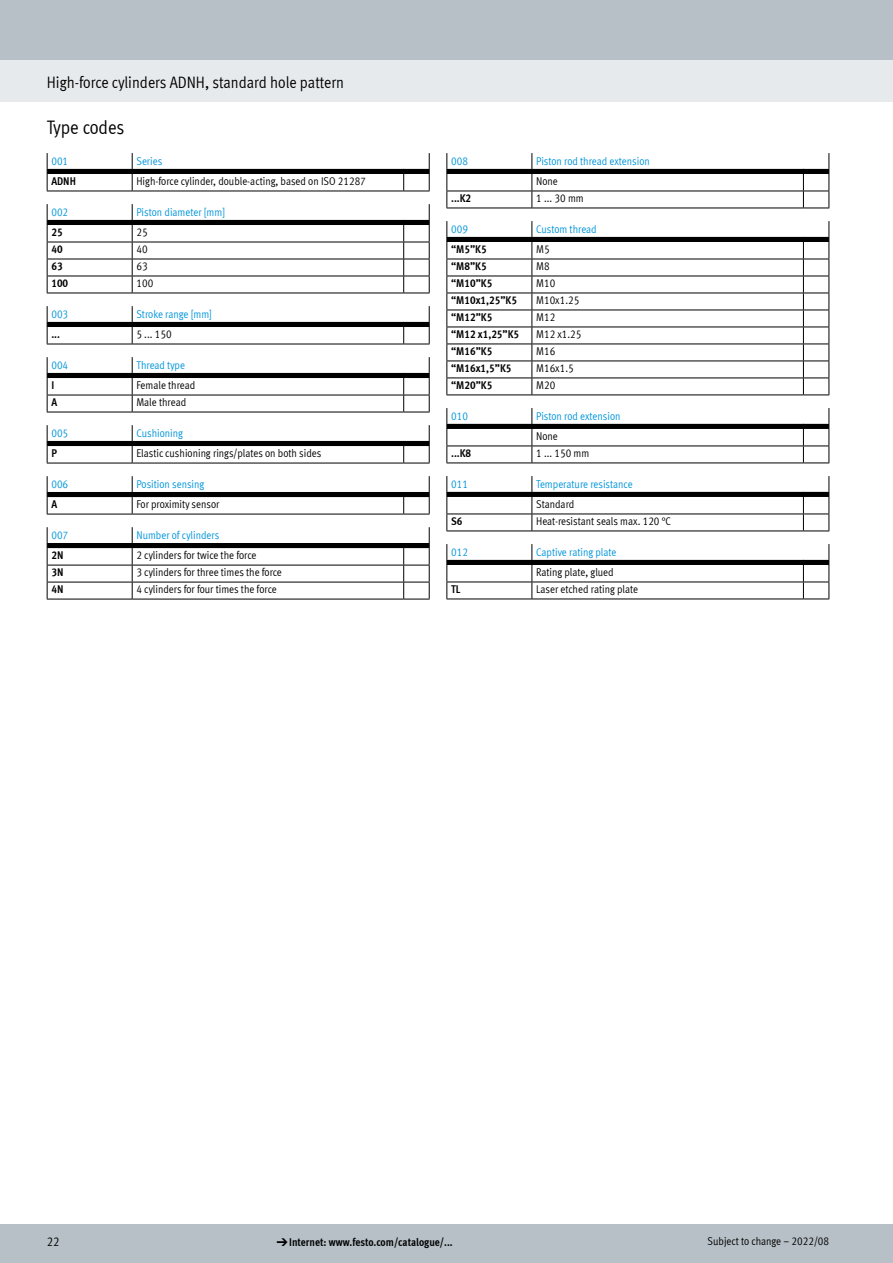
<style>
.page{position:relative;width:893px;height:1263px;background:#fff}
.page>*{position:absolute;margin:0;border:0;box-sizing:border-box;transform-origin:0 0}
.FES_title_section{font:19.5px "Meta Cond LF";color:#000}
.FES_title_family{font:16.5px "Meta Cond LF";color:#000}
.t1{font:12.75px "Meta Cond LF";color:#000}
.t2{font:11.25px "Meta Cond LF";color:#000}
.t3{font:11.25px/20.5px "Meta Cond LF";color:#0095db}
.t4{font:700 11.25px "Meta Cond LF";color:#000}
.s1{color:#000}
.s2{font-family:"Meto Pict 182";font-weight:400}
</style>
<div class="page">
<div style="left:0;top:1225px;width:893px;height:38px;background:#b6c0c6"></div>
<div style="left:0;top:60px;width:893px;height:42px;background:#e7eaec"></div>
<div style="left:0;top:0;width:893px;height:60px;background:#b6c0c6"></div>
<svg style="left:47px;top:153px;width:383px;height:39px"></svg>
<svg style="left:47px;top:204px;width:383px;height:90px"></svg>
<svg style="left:47px;top:306px;width:383px;height:39px"></svg>
<svg style="left:47px;top:357px;width:383px;height:56px"></svg>
<svg style="left:47px;top:425px;width:383px;height:39px"></svg>
<svg style="left:47px;top:476px;width:383px;height:39px"></svg>
<svg style="left:47px;top:527px;width:383px;height:73px"></svg>
<svg style="left:446px;top:153px;width:383px;height:56px"></svg>
<svg style="left:446px;top:221px;width:383px;height:174px"></svg>
<svg style="left:446px;top:408px;width:383px;height:56px"></svg>
<svg style="left:446px;top:476px;width:383px;height:56px"></svg>
<svg style="left:446px;top:544px;width:383px;height:56px"></svg>
<p class="FES_title_family" style="left:47px;top:72px;width:299px">High-force cylinders ADNH, standard hole pattern</p>
<p class="FES_title_section" style="left:47px;top:116px;width:79px">Type codes</p>
<p class="t3" style="left:51px;top:150px;width:18px">001</p>
<p class="t3" style="left:136px;top:150px;width:27px">Series</p>
<p class="t4" style="left:51px;top:174px;width:26px">ADNH</p>
<p class="t2" style="left:136px;top:174px;width:231px">High-force cylinder, double-acting, based on ISO 21287</p>
<p class="t3" style="left:51px;top:201px;width:18px">002</p>
<p class="t3" style="left:136px;top:201px;width:90px">Piston diameter [mm]</p>
<p class="t4" style="left:51px;top:225px;width:13px">25</p>
<p class="t2" style="left:136px;top:225px;width:13px">25</p>
<p class="t4" style="left:51px;top:242px;width:13px">40</p>
<p class="t2" style="left:136px;top:242px;width:13px">40</p>
<p class="t4" style="left:51px;top:259px;width:13px">63</p>
<p class="t2" style="left:136px;top:259px;width:13px">63</p>
<p class="t4" style="left:51px;top:276px;width:18px">100</p>
<p class="t2" style="left:136px;top:276px;width:18px">100</p>
<p class="t3" style="left:51px;top:303px;width:18px">003</p>
<p class="t3" style="left:136px;top:303px;width:77px">Stroke range [mm]</p>
<p class="t4" style="left:51px;top:327px;width:10px">...</p>
<p class="t2" style="left:136px;top:327px;width:37px">5 ... 150</p>
<p class="t3" style="left:51px;top:354px;width:18px">004</p>
<p class="t3" style="left:136px;top:354px;width:50px">Thread type</p>
<p class="t4" style="left:51px;top:378px;width:4px">I</p>
<p class="t2" style="left:136px;top:378px;width:60px">Female thread</p>
<p class="t4" style="left:51px;top:395px;width:7px">A</p>
<p class="t2" style="left:136px;top:395px;width:51px">Male thread</p>
<p class="t3" style="left:51px;top:422px;width:18px">005</p>
<p class="t3" style="left:136px;top:422px;width:48px">Cushioning</p>
<p class="t4" style="left:51px;top:446px;width:7px">P</p>
<p class="t2" style="left:136px;top:446px;width:186px">Elastic cushioning rings/plates on both sides</p>
<p class="t3" style="left:51px;top:473px;width:18px">006</p>
<p class="t3" style="left:136px;top:473px;width:69px">Position sensing</p>
<p class="t4" style="left:51px;top:497px;width:7px">A</p>
<p class="t2" style="left:136px;top:497px;width:85px">For proximity sensor</p>
<p class="t3" style="left:51px;top:524px;width:18px">007</p>
<p class="t3" style="left:136px;top:524px;width:84px">Number of cylinders</p>
<p class="t4" style="left:51px;top:548px;width:14px">2N</p>
<p class="t2" style="left:136px;top:548px;width:121px">2 cylinders for twice the force</p>
<p class="t4" style="left:51px;top:565px;width:14px">3N</p>
<p class="t2" style="left:136px;top:565px;width:147px">3 cylinders for three times the force</p>
<p class="t4" style="left:51px;top:582px;width:14px">4N</p>
<p class="t2" style="left:136px;top:582px;width:142px">4 cylinders for four times the force</p>
<p class="t3" style="left:451px;top:150px;width:18px">008</p>
<p class="t3" style="left:536px;top:150px;width:115px">Piston rod thread extension<br><span class="s1">None</span></p>
<p class="t4" style="left:451px;top:191px;width:22px">...K2</p>
<p class="t2" style="left:536px;top:191px;width:49px">1 ... 30 mm</p>
<p class="t3" style="left:451px;top:218px;width:18px">009</p>
<p class="t3" style="left:536px;top:218px;width:62px">Custom thread</p>
<p class="t4" style="left:451px;top:242px;width:37px">“M5”K5</p>
<p class="t2" style="left:536px;top:242px;width:15px">M5</p>
<p class="t4" style="left:451px;top:259px;width:37px">“M8”K5</p>
<p class="t2" style="left:536px;top:259px;width:15px">M8</p>
<p class="t4" style="left:451px;top:276px;width:43px">“M10”K5</p>
<p class="t2" style="left:536px;top:276px;width:21px">M10</p>
<p class="t4" style="left:451px;top:293px;width:67px">“M10x1,25”K5</p>
<p class="t2" style="left:536px;top:293px;width:45px">M10x1.25</p>
<p class="t4" style="left:451px;top:310px;width:43px">“M12”K5</p>
<p class="t2" style="left:536px;top:310px;width:21px">M12</p>
<p class="t4" style="left:451px;top:327px;width:70px">“M12 x1,25”K5</p>
<p class="t2" style="left:536px;top:327px;width:47px">M12 x1.25</p>
<p class="t4" style="left:451px;top:344px;width:43px">“M16”K5</p>
<p class="t2" style="left:536px;top:344px;width:21px">M16</p>
<p class="t4" style="left:451px;top:361px;width:62px">“M16x1,5”K5</p>
<p class="t2" style="left:536px;top:361px;width:39px">M16x1.5</p>
<p class="t4" style="left:451px;top:378px;width:43px">“M20”K5</p>
<p class="t2" style="left:536px;top:378px;width:21px">M20</p>
<p class="t3" style="left:451px;top:405px;width:18px">010</p>
<p class="t3" style="left:536px;top:405px;width:86px">Piston rod extension<br><span class="s1">None</span></p>
<p class="t4" style="left:451px;top:446px;width:22px">...K8</p>
<p class="t2" style="left:536px;top:446px;width:55px">1 ... 150 mm</p>
<p class="t3" style="left:451px;top:473px;width:18px">011</p>
<p class="t3" style="left:536px;top:473px;width:98px">Temperature resistance<br><span class="s1">Standard</span></p>
<p class="t4" style="left:451px;top:514px;width:13px">S6</p>
<p class="t2" style="left:536px;top:514px;width:136px">Heat-resistant seals max. 120 °C</p>
<p class="t3" style="left:451px;top:541px;width:18px">012</p>
<p class="t3" style="left:536px;top:541px;width:82px">Captive rating plate<br><span class="s1">Rating plate, glued</span></p>
<p class="t4" style="left:451px;top:582px;width:11px">TL</p>
<p class="t2" style="left:536px;top:582px;width:103px">Laser etched rating plate</p>
<p class="t1" style="left:47px;top:1234px;width:14px">22</p>
<p class="t4" style="left:276px;top:1235px;width:178px"><span class="s2">d</span>Internet: www.festo.com/catalogue/...</p>
<p class="t2" style="left:708px;top:1234px;width:123px">Subject to change – 2022/08</p>
</div>
